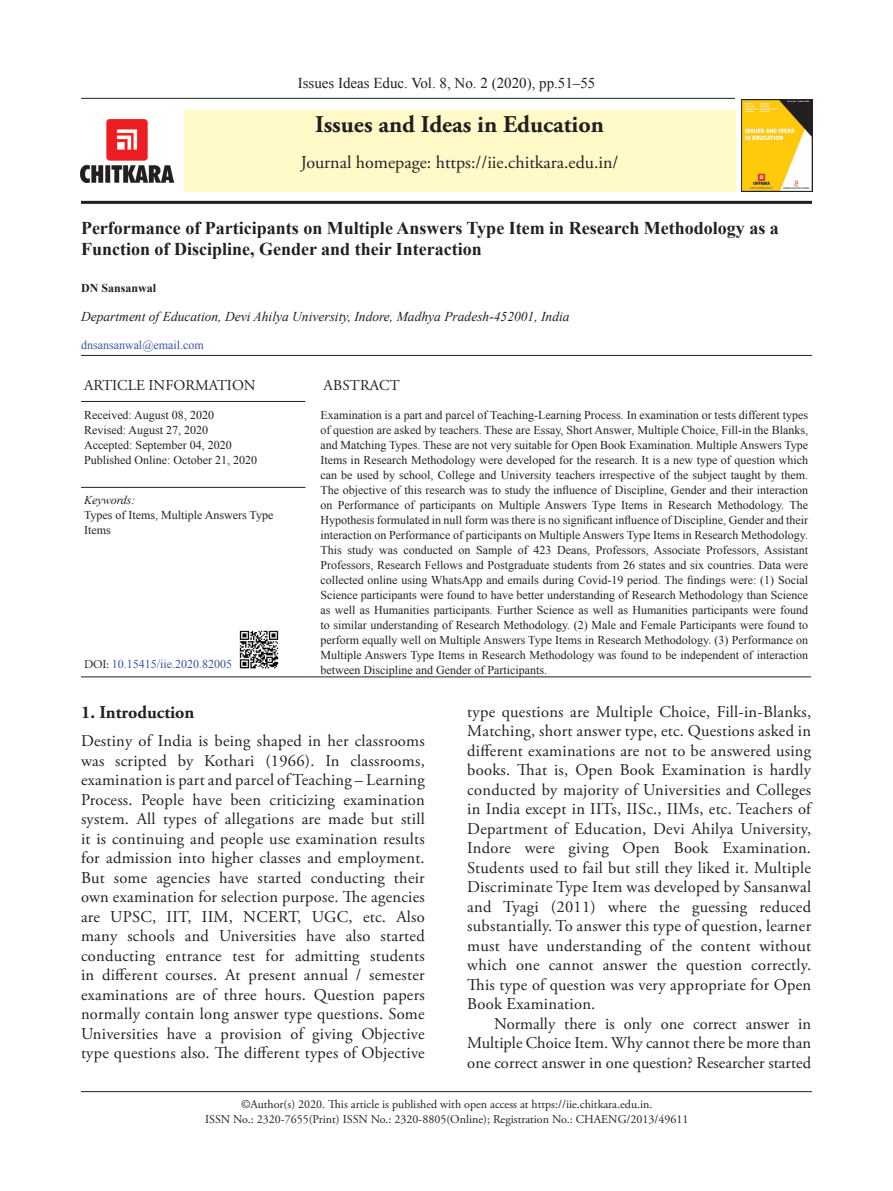
<style>
.page{position:relative;width:893px;height:1191px;background:#fff}
.page>*{position:absolute;margin:0;border:0;box-sizing:border-box;transform-origin:0 0}
.t1{font:700 24px "Adobe Garamond Pro";color:#231f20}
.t2{font:700 18px/21px "Times New Roman";color:#231f20}
.t3{font:18px "Adobe Garamond Pro";color:#231f20}
.t4{font:700 18px "Adobe Garamond Pro";color:#231f20}
.t5{font:16.5px/19.5px "Adobe Garamond Pro";letter-spacing:.015em;color:#231f20;text-align:justify}
.t6{font:15px "Times New Roman";color:#231f20}
.t7{font:15px "Adobe Garamond Pro";color:#231f20}
.t8{font:italic 13.5px "Times New Roman";color:#231f20}
.t9{font:12px/15px "Times New Roman";color:#231f20}
.t10{font:12px/15px "Adobe Garamond Pro";color:#231f20;text-align:center}
.t11{font:12px "Times New Roman";color:#3853a3}
.t12{font:700 12px "Times New Roman";color:#231f20}
.t13{font:italic 12px "Times New Roman";color:#231f20}
.t14{font:700 1.8px "Arial";color:#fff}
.s1{font-family:"Adobe Garamond Pro";color:#231f20}
</style>
<div class="page">
<hr style="left:81px;top:1091px;width:731px;height:1px;background:#231f20">
<img style="left:80px;top:119px;width:93px;height:63px">
<hr style="left:81px;top:201px;width:731px;height:3px;background:#231f20">
<div style="left:184px;top:110px;width:551px;height:81px;background:#fffac8"></div>
<hr style="left:81px;top:98px;width:654px;height:1px;background:#231f20">
<img style="left:742px;top:99px;width:70px;height:93px">
<hr style="left:81px;top:355px;width:731px;height:1px;background:#231f20">
<hr style="left:81px;top:401px;width:224px;height:1px;background:#231f20">
<hr style="left:81px;top:487px;width:224px;height:1px;background:#231f20">
<hr style="left:305px;top:676px;width:506px;height:1px;background:#231f20">
<hr style="left:81px;top:676px;width:224px;height:1px;background:#231f20">
<img style="left:239px;top:630px;width:40px;height:39px">
<p class="t6" style="left:298px;top:73px;width:299px">Issues Ideas Educ. Vol. 8, No. 2 (2020), pp.51–55</p>
<h1 class="t1" style="left:315px;top:111px;width:290px">Issues and Ideas in Education</h1>
<h2 class="t3" style="left:301px;top:152px;width:319px">Journal homepage: https://iie.chitkara.edu.in/</h2>
<p class="t14" style="left:787px;top:100px;width:23px">Vol. 8 | No. 1 | March 2020</p>
<h2 class="t2" style="left:81px;top:216px;width:699px">Performance of Participants on Multiple Answers Type Item in Research Methodology as a<br>Function of Discipline, Gender and their Interaction</h2>
<p class="t12" style="left:81px;top:280px;width:77px">DN Sansanwal</p>
<p class="t8" style="left:81px;top:307px;width:490px">Department of Education, Devi Ahilya University, Indore, Madhya Pradesh-452001, India</p>
<p class="t11" style="left:81px;top:337px;width:124px">dnsansanwal@email.com</p>
<p class="t7" style="left:84px;top:376px;width:173px">ARTICLE INFORMATION</p>
<p class="t7" style="left:323px;top:376px;width:78px">ABSTRACT</p>
<p class="t9" style="left:84px;top:407px;width:174px">Received: August 08, 2020<br>Revised: August 27, 2020<br>Accepted: September 04, 2020<br>Published Online: October 21, 2020</p>
<p class="t9" style="left:320px;top:407px;width:489px;text-align:justify">Examination is a part and parcel of Teaching-Learning Process. In examination or tests different types of question are asked by teachers. These are Essay, Short Answer, Multiple Choice, Fill-in the Blanks, and Matching Types. These are not very suitable for Open Book Examination. Multiple Answers Type Items in Research Methodology were developed for the research. It is a new type of question which can be used by school, College and University teachers irrespective of the subject taught by them.<br>The objective of this research was to study the influence of Discipline, Gender and their interaction on Performance of participants on Multiple Answers Type Items in Research Methodology. The Hypothesis formulated in null form was there is no significant influence of Discipline, Gender and their interaction on Performance of participants on Multiple Answers Type Items in Research Methodology.<br>This study was conducted on Sample of 423 Deans, Professors, Associate Professors, Assistant Professors, Research Fellows and Postgraduate students from 26 states and six countries. Data were collected online using WhatsApp and emails during Covid-19 period. The findings were: (1) Social Science participants were found to have better understanding of Research Methodology than Science as well as Humanities participants. Further Science as well as Humanities participants were found to similar understanding of Research Methodology. (2) Male and Female Participants were found to perform equally well on Multiple Answers Type Items in Research Methodology. (3) Performance on Multiple Answers Type Items in Research Methodology was found to be independent of interaction between Discipline and Gender of Participants.</p>
<p class="t13" style="left:84px;top:492px;width:53px">Keywords:</p>
<p class="t9" style="left:84px;top:507px;width:191px">Types of Items, Multiple Answers Type<br>Items</p>
<p class="t11" style="left:84px;top:656px;width:150px"><span class="s1">DOI:</span> 10.15415/iie.2020.82005</p>
<h2 class="t4" style="left:81px;top:701px;width:115px">1. Introduction</h2>
<p class="t5" style="left:81px;top:732px;width:345px">Destiny of India is being shaped in her classrooms was scripted by Kothari (1966). In classrooms, examination is part and parcel of Teaching – Learning Process. People have been criticizing examination system. All types of allegations are made but still it is continuing and people use examination results for admission into higher classes and employment.<br>But some agencies have started conducting their own examination for selection purpose. The agencies are UPSC, IIT, IIM, NCERT, UGC, etc. Also many schools and Universities have also started conducting entrance test for admitting students in different courses. At present annual / semester examinations are of three hours. Question papers normally contain long answer type questions. Some Universities have a provision of giving Objective type questions also. The different types of Objective</p>
<p class="t5" style="left:467px;top:702px;width:345px">type questions are Multiple Choice, Fill-in-Blanks, Matching, short answer type, etc. Questions asked in different examinations are not to be answered using books. That is, Open Book Examination is hardly conducted by majority of Universities and Colleges in India except in IITs, IISc., IIMs, etc. Teachers of Department of Education, Devi Ahilya University, Indore were giving Open Book Examination.<br>Students used to fail but still they liked it. Multiple Discriminate Type Item was developed by Sansanwal and Tyagi (2011) where the guessing reduced substantially. To answer this type of question, learner must have understanding of the content without which one cannot answer the question correctly.<br>This type of question was very appropriate for Open Book Examination.</p>
<h3 class="t5" style="left:467px;top:1014px;width:345px;text-indent:27px">Normally there is only one correct answer in Multiple Choice Item. Why cannot there be more than one correct answer in one question? Researcher started</h3>
<p class="t10" style="left:205px;top:1097px;width:485px">©Author(s) 2020. This article is published with open access at https://iie.chitkara.edu.in.<br>ISSN No.: 2320-7655(Print) ISSN No.: 2320-8805(Online); Registration No.: CHAENG/2013/49611</p>
</div>
